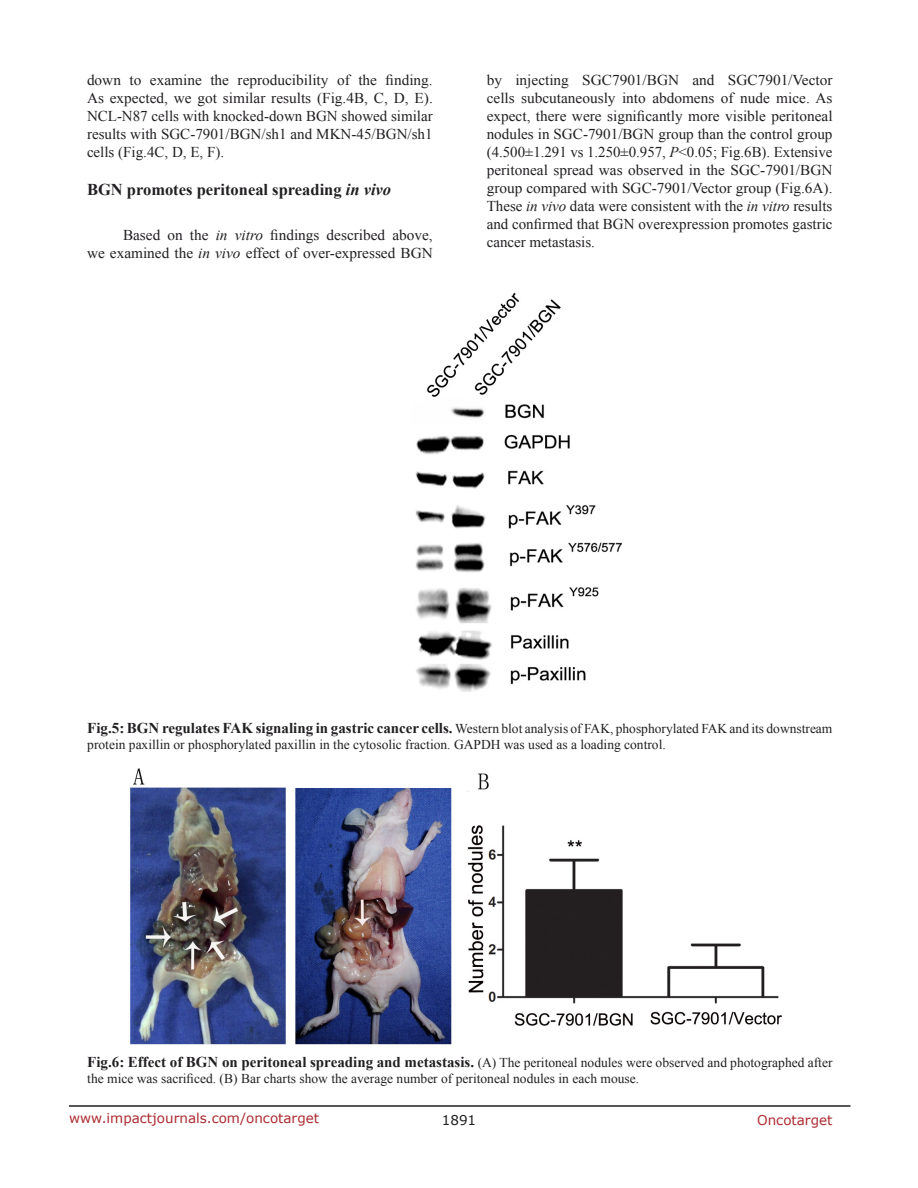
<style>
.page{position:relative;width:918px;height:1188px;background:#fff}
.page>*{position:absolute;margin:0;border:0;box-sizing:border-box;transform-origin:0 0}
.SubHeading{font:700 16.5px "Times New Roman";color:#221f22}
.BodyText{font:15px/18px "Times New Roman";color:#221f22;text-align:justify}
.FigureText{font:13.5px/16.2px "Times New Roman";color:#221f22}
.t1{font:13.5px "Verdana";color:#ac2b31}
.t2{font:13.5px "Verdana";color:#221f22}
.s1{font-style:italic}
.s2{font-weight:700;font-size:15px}
</style>
<div class="page">
<hr style="left:69px;top:1105px;width:781px;height:2px;background:#231f20">
<img style="left:415px;top:292px;width:207px;height:400px">
<img style="left:130px;top:768px;width:652px;height:277px">
<p class="BodyText" style="left:87px;top:71px;width:347px">down to examine the reproducibility of the finding.<br>As expected, we got similar results (Fig.4B, C, D, E).<br>NCL-N87 cells with knocked-down BGN showed similar results with SGC-7901/BGN/sh1 and MKN-45/BGN/sh1 cells (Fig.4C, D, E, F).</p>
<p class="SubHeading" style="left:87px;top:178px;width:306px">BGN promotes peritoneal spreading <span class="s1">in vivo</span></p>
<p class="BodyText" style="left:87px;top:226px;width:347px;text-align:right">Based on the <span class="s1">in vitro</span> findings described above,<br>we examined the <span class="s1">in vivo</span> effect of over-expressed BGN</p>
<p class="BodyText" style="left:487px;top:71px;width:347px">by injecting SGC7901/BGN and SGC7901/Vector cells subcutaneously into abdomens of nude mice. As expect, there were significantly more visible peritoneal nodules in SGC-7901/BGN group than the control group (4.500±1.291 vs 1.250±0.957, <span class="s1">P</span>&lt;0.05; Fig.6B). Extensive peritoneal spread was observed in the SGC-7901/BGN group compared with SGC-7901/Vector group (Fig.6A).<br>These <span class="s1">in vivo</span> data were consistent with the <span class="s1">in vitro</span> results and confirmed that BGN overexpression promotes gastric cancer metastasis.</p>
<p class="FigureText" style="left:87px;top:720px;width:747px"><span class="s2">Fig.5: BGN regulates FAK signaling in gastric cancer cells.</span> Western blot analysis of FAK, phosphorylated FAK and its downstream protein paxillin or phosphorylated paxillin in the cytosolic fraction. GAPDH was used as a loading control.</p>
<p class="FigureText" style="left:87px;top:1054px;width:747px"><span class="s2">Fig.6: Effect of BGN on peritoneal spreading and metastasis.</span> (A) The peritoneal nodules were observed and photographed after the mice was sacrificed. (B) Bar charts show the average number of peritoneal nodules in each mouse.</p>
<p class="t1" style="left:69px;top:1109px;width:252px">www.impactjournals.com/oncotarget</p>
<p class="t2" style="left:442px;top:1111px;width:36px">1891</p>
<p class="t1" style="left:757px;top:1111px;width:77px">Oncotarget</p>
</div>
